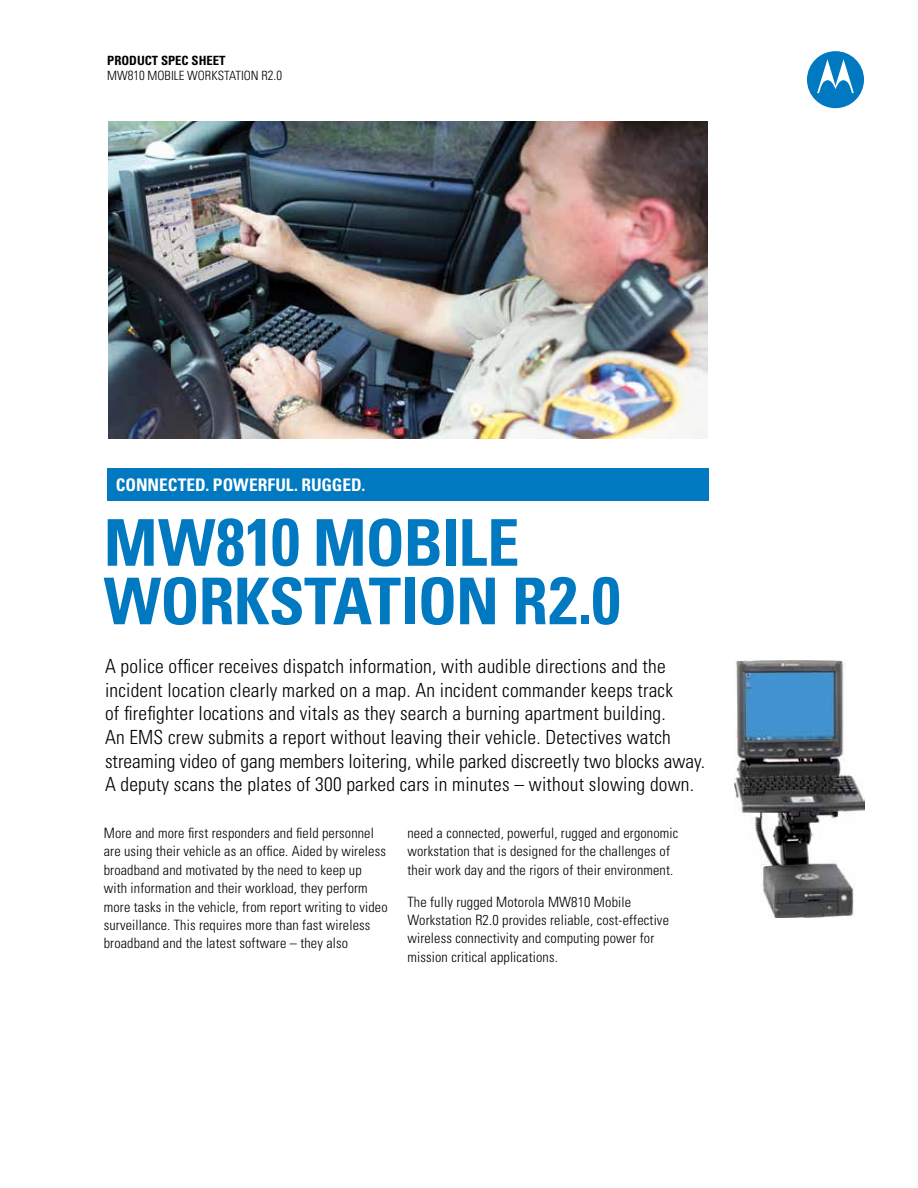
<style>
.page{position:relative;width:918px;height:1188px;background:#fff}
.page>*{position:absolute;margin:0;border:0;box-sizing:border-box;transform-origin:0 0}
.t1{font:700 condensed 64.5px/58.5px "Univers";letter-spacing:-.015em;color:#0079c1}
.t2{font:300 condensed 19.5px/23.7px "Univers";letter-spacing:.01em;color:#000}
.t3{font:700 condensed 17.4px "Univers";letter-spacing:.005em;color:#fff}
.t4{font:300 condensed 14.25px/18.3px "Univers";letter-spacing:.01em;color:#000}
.t5{font:300 condensed 12.75px/15.3px "Univers";color:#000}
.s1{font-weight:700}
.s2{font-size:13.2px}
.s3{font-size:67.05px}
</style>
<div class="page">
<div style="left:107px;top:468px;width:601px;height:33px;background:#0079c1"></div>
<img style="left:108px;top:121px;width:599px;height:317px">
<svg style="left:807px;top:51px;width:57px;height:57px"></svg>
<img style="left:734px;top:661px;width:131px;height:257px">
<p class="t5" style="left:107px;top:52px;width:176px"><span class="s1">PRODUCT SPEC SHEET<br></span>MW<span class="s2">810</span> MOBILE WORKSTATION R<span class="s2">2</span>.<span class="s2">0</span></p>
<p class="t3" style="left:116px;top:474px;width:54px">CONNECTED</p>
<p class="t3" style="left:206px;top:474px;width:29px">. POWER</p>
<p class="t3" style="left:267px;top:474px;width:99px">FUL. RUGGED.</p>
<h1 class="t1" style="left:104px;top:513px;width:411px">MW<span class="s3">810</span> MOBILE<br>WOR</h1>
<h1 class="t1" style="left:234px;top:572px;width:388px">KSTATION R<span class="s3">2</span>.<span class="s3">0</span></h1>
<p class="t2" style="left:105px;top:654px;width:601px">A police officer receives dispatch information, with audible directions and the incident location clearly marked on a map. An incident commander keeps track<br>of firefighter locations and vitals as they search a burning apartment building.<br>An EMS crew submits a report without leaving their vehicle. Detectives watch streaming video of gang members loitering, while parked discreetly two blocks away.<br>A deputy scans the plates of 300 parked cars in minutes – without slowing down.</p>
<p class="t4" style="left:104px;top:824px;width:285px">More and more first responders and field personnel are using their vehicle as an office. Aided by wireless broadband and motivated by the need to keep up with information and their workload, they perform more tasks in the vehicle, from report writing to video surveillance. This requires more than fast wireless broadband and the latest software – they also</p>
<p class="t4" style="left:407px;top:824px;width:272px">need a connected, powerful, rugged and ergonomic workstation that is designed for the challenges of their work day and the rigors of their environment.</p>
<p class="t4" style="left:407px;top:893px;width:263px">The fully rugged Motorola MW810 Mobile Workstation R2.0 provides reliable, cost-effective wireless connectivity and computing power for mission critical applications.</p>
</div>
